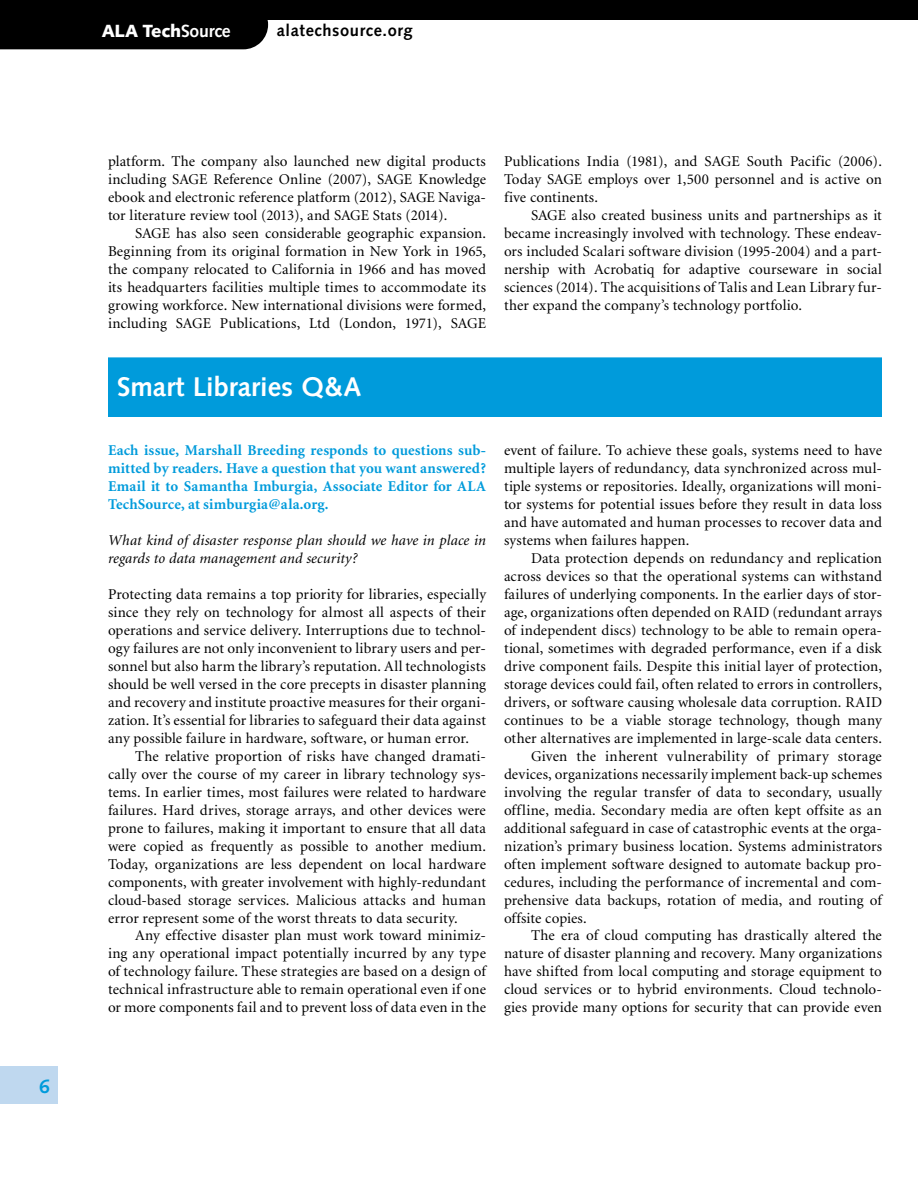
<style>
.page{position:relative;width:918px;height:1188px;background:#fff}
.page>*{position:absolute;margin:0;border:0;box-sizing:border-box;transform-origin:0 0}
.Heading_1_blue_backg{font:700 27px "Syntax";color:#fff}
.t1{font:700 19.5px "Syntax";color:#009bdb}
.t2{font:900 17.7px "Syntax";letter-spacing:-.015em;color:#fff}
.t3{font:700 16.5px "Syntax";letter-spacing:.035em;color:#000}
.Text{font:15px/18px "Minion";letter-spacing:.005em;color:#000;text-align:justify}
.Text_no_indent{font:15px/18px "Minion";letter-spacing:.01em;color:#000;text-align:justify}
.Text_Q_A_intro{font:700 15px/18px "Minion";letter-spacing:.01em;color:#009bdb;text-align:justify}
.Text_Q_A_question{font:italic 15px/18px "Minion";letter-spacing:.01em;color:#000}
.s1{font-weight:700}
</style>
<div class="page">
<div style="left:0;top:0;width:918px;height:20px;background:#000"></div>
<div style="left:0;top:20px;width:268px;height:29px;background:#000"></div>
<div style="left:0;top:1066px;width:58px;height:38px;background:#bfd8ef"></div>
<div style="left:108px;top:357px;width:774px;height:60px;background:#009bdb"></div>
<h2 class="t1" style="left:39px;top:1075px;width:12px">6</h2>
<p class="t2" style="left:102px;top:20px;width:131px">ALA Tech<span class="s1">Source</span></p>
<p class="t3" style="left:277px;top:21px;width:137px">alatechsource.org</p>
<p class="Text" style="left:108px;top:153px;width:380px">platform. The company also launched new digital products including SAGE Reference Online (2007), SAGE Knowledge ebook and electronic reference platform (2012), SAGE Naviga&shy;tor literature review tool (2013), and SAGE Stats (2014).</p>
<p class="Text" style="left:108px;top:225px;width:380px;text-indent:27px">SAGE has also seen considerable geographic expansion.<br>Beginning from its original formation in New York in 1965, the company relocated to California in 1966 and has moved its headquarters facilities multiple times to accommodate its growing workforce. New international divisions were formed, including SAGE Publications, Ltd (London, 1971), SAGE</p>
<p class="Heading_1_blue_backg" style="left:117px;top:371px;width:246px">Smart Libraries Q&amp;A</p>
<p class="Text" style="left:504px;top:153px;width:380px">Publications India (1981), and SAGE South Pacific (2006).<br>Today SAGE employs over 1,500 personnel and is active on five continents.</p>
<p class="Text" style="left:504px;top:207px;width:380px;text-indent:27px">SAGE also created business units and partnerships as it became increasingly involved with technology. These endeav&shy;ors included Scalari software division (1995-2004) and a part&shy;nership with Acrobatiq for adaptive courseware in social sciences (2014). The acquisitions of Talis and Lean Library fur&shy;ther expand the company’s technology portfolio.</p>
<p class="Text_Q_A_intro" style="left:108px;top:441px;width:380px">Each issue, Marshall Breeding responds to questions sub&shy;mitted by readers. Have a question that you want answered?<br>Email it to Samantha Imburgia, Associate Editor for ALA TechSource, at simburgia@ala.org.</p>
<p class="Text_Q_A_question" style="left:108px;top:531px;width:379px">What kind of disaster response plan should we have in place in regards to data management and security?</p>
<p class="Text_no_indent" style="left:108px;top:585px;width:380px">Protecting data remains a top priority for libraries, especially since they rely on technology for almost all aspects of their operations and service delivery. Interruptions due to technol&shy;ogy failures are not only inconvenient to library users and per&shy;sonnel but also harm the library’s reputation. All technologists should be well versed in the core precepts in disaster planning and recovery and institute proactive measures for their organi&shy;zation. It’s essential for libraries to safeguard their data against any possible failure in hardware, software, or human error.</p>
<p class="Text" style="left:108px;top:747px;width:380px;text-indent:27px">The relative proportion of risks have changed dramati&shy;cally over the course of my career in library technology sys&shy;tems. In earlier times, most failures were related to hardware failures. Hard drives, storage arrays, and other devices were prone to failures, making it important to ensure that all data were copied as frequently as possible to another medium.<br>Today, organizations are less dependent on local hardware components, with greater involvement with highly-redundant cloud-based storage services. Malicious attacks and human error represent some of the worst threats to data security.</p>
<p class="Text" style="left:108px;top:927px;width:380px;text-indent:27px">Any effective disaster plan must work toward minimiz&shy;ing any operational impact potentially incurred by any type of technology failure. These strategies are based on a design of technical infrastructure able to remain operational even if one or more components fail and to prevent loss of data even in the</p>
<p class="Text" style="left:504px;top:441px;width:380px">event of failure. To achieve these goals, systems need to have multiple layers of redundancy, data synchronized across mul&shy;tiple systems or repositories. Ideally, organizations will moni&shy;tor systems for potential issues before they result in data loss and have automated and human processes to recover data and systems when failures happen.</p>
<p class="Text" style="left:504px;top:549px;width:380px;text-indent:27px">Data protection depends on redundancy and replication across devices so that the operational systems can withstand failures of underlying components. In the earlier days of stor&shy;age, organizations often depended on RAID (redundant arrays of independent discs) technology to be able to remain opera&shy;tional, sometimes with degraded performance, even if a disk drive component fails. Despite this initial layer of protection, storage devices could fail, often related to errors in controllers, drivers, or software causing wholesale data corruption. RAID continues to be a viable storage technology, though many other alternatives are implemented in large-scale data centers.</p>
<p class="Text" style="left:504px;top:747px;width:380px;text-indent:27px">Given the inherent vulnerability of primary storage devices, organizations necessarily implement back-up schemes involving the regular transfer of data to secondary, usually offline, media. Secondary media are often kept offsite as an additional safeguard in case of catastrophic events at the orga&shy;nization’s primary business location. Systems administrators often implement software designed to automate backup pro&shy;cedures, including the performance of incremental and com&shy;prehensive data backups, rotation of media, and routing of offsite copies.</p>
<p class="Text" style="left:504px;top:927px;width:380px;text-indent:27px">The era of cloud computing has drastically altered the nature of disaster planning and recovery. Many organizations have shifted from local computing and storage equipment to cloud services or to hybrid environments. Cloud technolo&shy;gies provide many options for security that can provide even</p>
</div>
